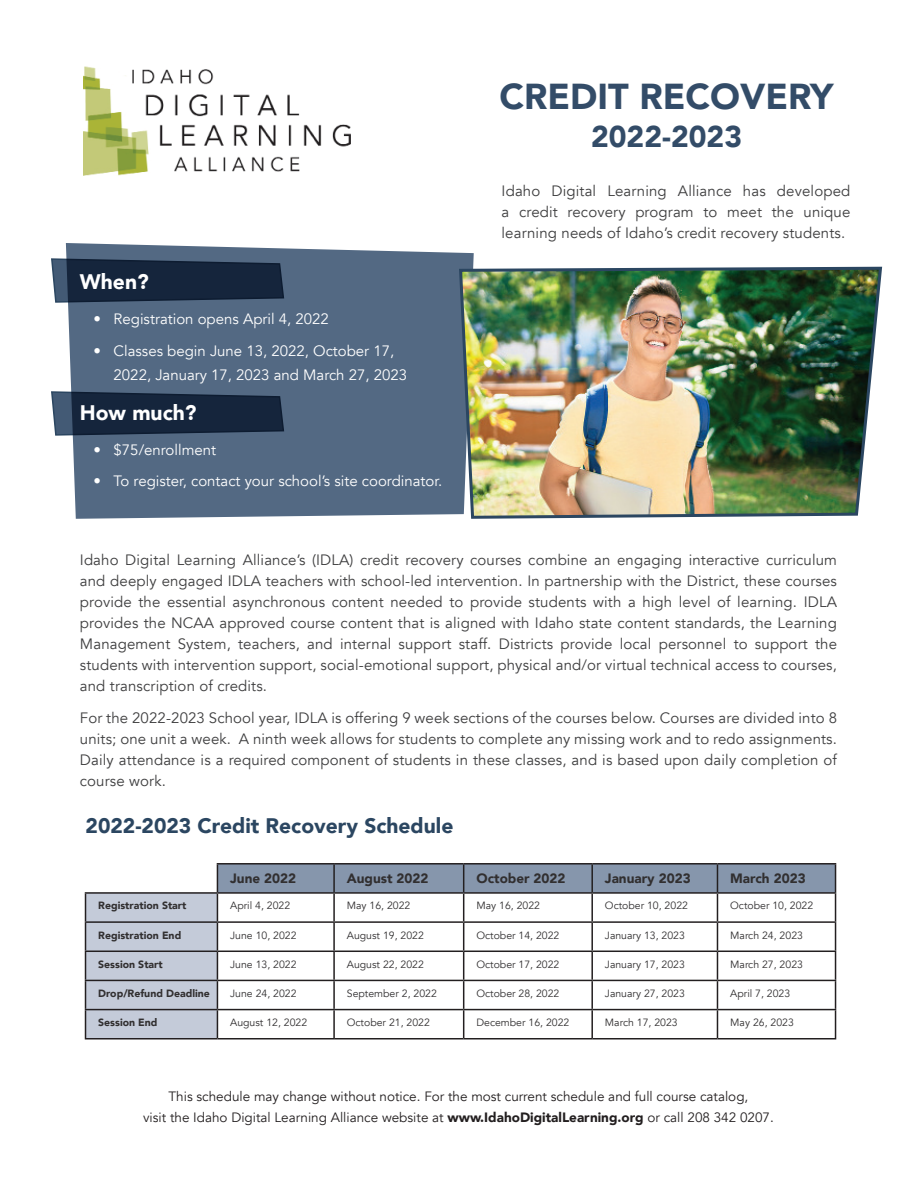
<style>
.page{position:relative;width:918px;height:1188px;background:#fff}
.page>*{position:absolute;margin:0;border:0;box-sizing:border-box;transform-origin:0 0}
.t1{font:900 36px "Avenir";color:#334c68}
.t2{font:900 30px "Avenir";color:#334c68}
.t3{font:900 21px "Avenir";color:#2b4661}
.t4{font:900 21px "Avenir";color:#fff}
.t5{font:15px/21px "Avenir";letter-spacing:.01em;color:#3e3e3f;text-align:justify}
.t6{font:15px/24px "Avenir";color:#fff}
.t7{font:13.5px/21px "Avenir";color:#231f20;text-align:center}
.t8{font:900 13.5px "Avenir";color:#312f30}
.t9{font:10.5px "Avenir";color:#312f30}
.t10{font:900 10.5px "Avenir";color:#312f30}
.s1{font-weight:900}
</style>
<div class="page">
<div style="left:66px;top:243px;width:408px;height:276px;background:#536983"></div>
<img style="left:83px;top:66px;width:267px;height:110px">
<svg style="left:51px;top:258px;width:234px;height:45px;background:#213249"></svg>
<img style="left:457px;top:265px;width:426px;height:254px">
<svg style="left:51px;top:390px;width:234px;height:46px;background:#23344c"></svg>
<hr style="left:334px;top:863px;width:130px;height:2px;background:#231f20">
<hr style="left:464px;top:863px;width:128px;height:2px;background:#231f20">
<hr style="left:592px;top:863px;width:125px;height:2px;background:#231f20">
<hr style="left:717px;top:863px;width:119px;height:2px;background:#231f20">
<hr style="left:85px;top:1038px;width:132px;height:2px;background:#231f20">
<hr style="left:217px;top:1038px;width:117px;height:2px;background:#231f20">
<hr style="left:334px;top:1038px;width:130px;height:2px;background:#231f20">
<hr style="left:464px;top:1038px;width:128px;height:2px;background:#231f20">
<hr style="left:592px;top:1038px;width:125px;height:2px;background:#231f20">
<hr style="left:717px;top:1038px;width:119px;height:2px;background:#231f20">
<hr style="left:217px;top:863px;width:117px;height:2px;background:#231f20">
<svg style="left:85px;top:864px;width:751px;height:175px"></svg>
<hr style="left:333px;top:865px;width:2px;height:27px;background:#231f20">
<hr style="left:217px;top:892px;width:117px;height:2px;background:#231f20">
<h1 class="t1" style="left:500px;top:66px;width:335px">CREDIT RECOVERY</h1>
<h2 class="t2" style="left:591px;top:111px;width:152px">2022-2023</h2>
<h3 class="t4" style="left:80px;top:264px;width:70px">When?</h3>
<p class="t6" style="left:93px;top:307px;width:237px">• Registration opens April 4, 2022</p>
<p class="t6" style="left:114px;top:339px;width:295px;text-indent:-20px">• Classes begin June 13, 2022, October 17,<br>2022, January 17, 2023 and March 27, 2023</p>
<h3 class="t4" style="left:80px;top:394px;width:118px">How much?</h3>
<p class="t6" style="left:93px;top:438px;width:124px">• $75/enrollment</p>
<p class="t6" style="left:93px;top:469px;width:350px">• To register, contact your school’s site coordinator.</p>
<p class="t5" style="left:502px;top:181px;width:350px">Idaho Digital Learning Alliance has developed a credit recovery program to meet the unique learning needs of Idaho’s credit recovery students.</p>
<p class="t5" style="left:80px;top:549px;width:759px">Idaho Digital Learning Alliance’s (IDLA) credit recovery courses combine an engaging interactive curriculum and deeply engaged IDLA teachers with school-led intervention. In partnership with the District, these courses provide the essential asynchronous content needed to provide students with a high level of learning. IDLA provides the NCAA approved course content that is aligned with Idaho state content standards, the Learning Management System, teachers, and internal support staff. Districts provide local personnel to support the students with intervention support, social-emotional support, physical and/or virtual technical access to courses, and transcription of credits.</p>
<p class="t5" style="left:80px;top:707px;width:759px">For the 2022-2023 School year, IDLA is offering 9 week sections of the courses below. Courses are divided into 8 units; one unit a week. A ninth week allows for students to complete any missing work and to redo assignments.<br>Daily attendance is a required component of students in these classes, and is based upon daily completion of course work.</p>
<h3 class="t3" style="left:86px;top:808px;width:369px">2022-2023 Credit Recovery Schedule</h3>
<p class="t8" style="left:230px;top:867px;width:67px">June 2022</p>
<p class="t8" style="left:347px;top:867px;width:83px">August 2022</p>
<p class="t8" style="left:476px;top:867px;width:91px">October 2022</p>
<p class="t8" style="left:605px;top:867px;width:87px">January 2023</p>
<p class="t8" style="left:730px;top:867px;width:77px">March 2023</p>
<p class="t10" style="left:98px;top:897px;width:90px">Registration Start</p>
<p class="t9" style="left:230px;top:900px;width:62px">April 4, 2022</p>
<p class="t9" style="left:347px;top:900px;width:65px">May 16, 2022</p>
<p class="t9" style="left:476px;top:900px;width:65px">May 16, 2022</p>
<p class="t9" style="left:605px;top:900px;width:85px">October 10, 2022</p>
<p class="t9" style="left:730px;top:900px;width:85px">October 10, 2022</p>
<p class="t10" style="left:98px;top:926px;width:85px">Registration End</p>
<p class="t9" style="left:230px;top:929px;width:68px">June 10, 2022</p>
<p class="t9" style="left:347px;top:929px;width:79px">August 19, 2022</p>
<p class="t9" style="left:476px;top:929px;width:85px">October 14, 2022</p>
<p class="t9" style="left:605px;top:929px;width:81px">January 13, 2023</p>
<p class="t9" style="left:730px;top:929px;width:74px">March 24, 2023</p>
<p class="t10" style="left:98px;top:955px;width:66px">Session Start</p>
<p class="t9" style="left:230px;top:958px;width:68px">June 13, 2022</p>
<p class="t9" style="left:347px;top:958px;width:79px">August 22, 2022</p>
<p class="t9" style="left:476px;top:958px;width:85px">October 17, 2022</p>
<p class="t9" style="left:605px;top:958px;width:81px">January 17, 2023</p>
<p class="t9" style="left:730px;top:958px;width:74px">March 27, 2023</p>
<p class="t10" style="left:98px;top:984px;width:113px">Drop/Refund Deadline</p>
<p class="t9" style="left:230px;top:987px;width:68px">June 24, 2022</p>
<p class="t9" style="left:347px;top:987px;width:92px">September 2, 2022</p>
<p class="t9" style="left:476px;top:987px;width:85px">October 28, 2022</p>
<p class="t9" style="left:605px;top:987px;width:81px">January 27, 2023</p>
<p class="t9" style="left:730px;top:987px;width:62px">April 7, 2023</p>
<p class="t10" style="left:98px;top:1013px;width:61px">Session End</p>
<p class="t9" style="left:230px;top:1016px;width:79px">August 12, 2022</p>
<p class="t9" style="left:347px;top:1016px;width:85px">October 21, 2022</p>
<p class="t9" style="left:476px;top:1016px;width:94px">December 16, 2022</p>
<p class="t9" style="left:605px;top:1016px;width:74px">March 17, 2023</p>
<p class="t9" style="left:730px;top:1016px;width:65px">May 26, 2023</p>
<p class="t7" style="left:143px;top:1086px;width:632px">This schedule may change without notice. For the most current schedule and full course catalog,<br>visit the Idaho Digital Learning Alliance website at <span class="s1">www.IdahoDigitalLearning.org</span> or call 208 342 0207.</p>
</div>
